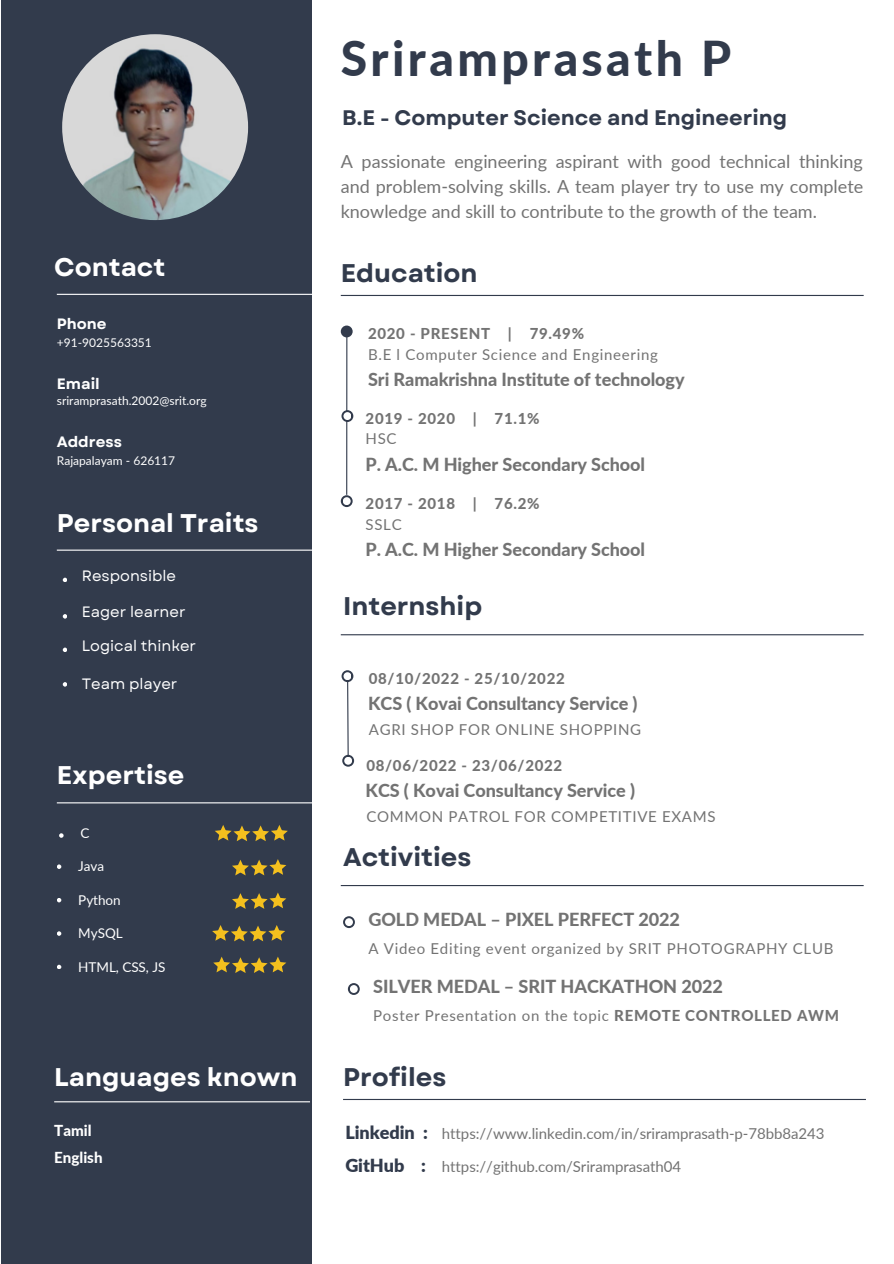
<style>
.page{position:relative;width:894px;height:1264px;background:#fff}
.page>*{position:absolute;margin:0;border:0;box-sizing:border-box;transform-origin:0 0}
.t1{font:800 48px "Lato";letter-spacing:.07em;color:#323b4c}
.t2{font:700 25.5px "Garet";color:#fff}
.t3{font:700 25.5px "Garet";color:#323b4c}
.t4{font:700 21px "Garet";color:#323b4c}
.t5{font:800 18px "Lato";letter-spacing:-.005em;color:#737373}
.t6{font:18px/24.8px "Lato";color:#737373;text-align:justify}
.t7{font:900 18px "Lato";color:#323b4c}
.t8{font:800 15.15px "Lato";color:#fff}
.t9{font:15px "Lato";letter-spacing:.045em;color:#737373}
.t10{font:800 15px "Lato";letter-spacing:.045em;color:#737373}
.t11{font:15px "Lato";letter-spacing:-.005em;color:#737373}
.t12{font:15px "Garet";color:#fff}
.t13{font:700 15px "Garet";color:#fff}
.t14{font:13.5px "Lato";color:#fff}
.t15{font:12px "Lato";color:#fff}
.s1{font-weight:800}
</style>
<div class="page">
<div style="left:1px;top:0;width:310px;height:1263px;background:#323b4c"></div>
<hr style="left:57px;top:294px;width:255px;height:1px;background:#fff">
<hr style="left:341px;top:295px;width:522px;height:1px;background:#323b4c">
<hr style="left:346px;top:331px;width:1px;height:164px;background:#323b4c">
<div style="left:341px;top:325px;width:11px;height:12px;background:#323b4c;border-radius:50%"></div>
<svg style="left:341px;top:410px;width:12px;height:12px"></svg>
<div style="left:343px;top:412px;width:8px;height:8px;background:#fff;border-radius:50%"></div>
<hr style="left:343px;top:1098px;width:522px;height:2px;background:#323b4c">
<img style="left:62px;top:34px;width:186px;height:186px;border-radius:50%">
<hr style="left:57px;top:802px;width:255px;height:1px;background:#fff">
<hr style="left:54px;top:1101px;width:256px;height:1px;background:#fff">
<svg style="left:341px;top:495px;width:11px;height:12px"></svg>
<div style="left:342px;top:497px;width:8px;height:8px;background:#fff;border-radius:50%"></div>
<hr style="left:341px;top:634px;width:522px;height:1px;background:#323b4c">
<svg style="left:347px;top:682px;width:2px;height:72px"></svg>
<svg style="left:341px;top:670px;width:12px;height:12px"></svg>
<div style="left:343px;top:672px;width:8px;height:8px;background:#fff;border-radius:50%"></div>
<svg style="left:342px;top:754px;width:12px;height:12px"></svg>
<div style="left:344px;top:756px;width:8px;height:8px;background:#fff;border-radius:50%"></div>
<hr style="left:341px;top:885px;width:522px;height:1px;background:#323b4c">
<svg style="left:348px;top:983px;width:11px;height:11px"></svg>
<div style="left:350px;top:985px;width:7px;height:7px;background:#fff;border-radius:50%"></div>
<svg style="left:343px;top:916px;width:12px;height:12px"></svg>
<div style="left:345px;top:918px;width:7px;height:7px;background:#fff;border-radius:50%"></div>
<hr style="left:57px;top:549px;width:255px;height:1px;background:#fff">
<svg style="left:59px;top:833px;width:4px;height:4px"></svg>
<svg style="left:57px;top:864px;width:4px;height:4px"></svg>
<svg style="left:57px;top:898px;width:4px;height:4px"></svg>
<svg style="left:57px;top:931px;width:4px;height:4px"></svg>
<svg style="left:57px;top:964px;width:4px;height:5px"></svg>
<svg style="left:215px;top:825px;width:73px;height:16px"></svg>
<svg style="left:232px;top:859px;width:54px;height:16px"></svg>
<svg style="left:232px;top:892px;width:54px;height:16px"></svg>
<svg style="left:212px;top:925px;width:73px;height:16px"></svg>
<svg style="left:213px;top:956px;width:73px;height:17px"></svg>
<svg style="left:63px;top:577px;width:4px;height:5px"></svg>
<svg style="left:63px;top:614px;width:4px;height:4px"></svg>
<svg style="left:63px;top:647px;width:4px;height:5px"></svg>
<svg style="left:63px;top:682px;width:4px;height:4px"></svg>
<p class="t2" style="left:54px;top:249px;width:113px">Contact</p>
<p class="t13" style="left:57px;top:312px;width:51px">Phone</p>
<p class="t15" style="left:57px;top:335px;width:97px">+91-9025563351</p>
<p class="t13" style="left:57px;top:372px;width:44px">Email</p>
<p class="t15" style="left:57px;top:393px;width:151px">sriramprasath.2002@srit.org</p>
<p class="t13" style="left:57px;top:430px;width:67px">Address</p>
<p class="t15" style="left:57px;top:453px;width:120px">Rajapalayam - 626117</p>
<p class="t2" style="left:57px;top:505px;width:203px">Personal Traits</p>
<p class="t12" style="left:82px;top:565px;width:96px">Responsible</p>
<p class="t12" style="left:82px;top:601px;width:105px">Eager learner</p>
<p class="t12" style="left:82px;top:635px;width:116px">Logical thinker</p>
<p class="t12" style="left:82px;top:672px;width:97px">Team player</p>
<p class="t2" style="left:57px;top:756px;width:129px">Expertise</p>
<p class="t14" style="left:80px;top:824px;width:11px">C</p>
<p class="t14" style="left:78px;top:857px;width:27px">Java</p>
<p class="t14" style="left:78px;top:891px;width:44px">Python</p>
<p class="t14" style="left:78px;top:924px;width:46px">MySQL</p>
<p class="t14" style="left:78px;top:958px;width:89px">HTML, CSS, JS</p>
<p class="t2" style="left:54px;top:1058px;width:245px">Languages known</p>
<p class="t8" style="left:54px;top:1120px;width:39px">Tamil</p>
<p class="t8" style="left:54px;top:1147px;width:50px">English</p>
<p class="t1" style="left:341px;top:29px;width:392px">Sriramprasath P</p>
<p class="t4" style="left:342px;top:102px;width:446px">B.E - Computer Science and Engineering</p>
<p class="t6" style="left:341px;top:149px;width:524px">A passionate engineering aspirant with good technical thinking and problem-solving skills. A team player try to use my complete knowledge and skill to contribute to the growth of the team.</p>
<p class="t3" style="left:341px;top:255px;width:138px">Education</p>
<p class="t10" style="left:368px;top:324px;width:217px">2020 - PRESENT | 79.49%</p>
<p class="t9" style="left:368px;top:345px;width:291px">B.E l Computer Science and Engineering</p>
<p class="t5" style="left:368px;top:368px;width:318px">Sri Ramakrishna Institute of technology</p>
<p class="t10" style="left:365px;top:409px;width:175px">2019 - 2020 | 71.1%</p>
<p class="t9" style="left:365px;top:429px;width:33px">HSC</p>
<p class="t5" style="left:365px;top:453px;width:281px">P. A.C. M Higher Secondary School</p>
<p class="t10" style="left:365px;top:494px;width:175px">2017 - 2018 | 76.2%</p>
<p class="t9" style="left:365px;top:515px;width:38px">SSLC</p>
<p class="t5" style="left:365px;top:538px;width:281px">P. A.C. M Higher Secondary School</p>
<p class="t3" style="left:343px;top:587px;width:141px">Internship</p>
<p class="t10" style="left:369px;top:669px;width:197px">08/10/2022 - 25/10/2022</p>
<p class="t9" style="left:369px;top:719px;width:274px">AGRI SHOP FOR ONLINE SHOPPING</p>
<p class="t5" style="left:368px;top:692px;width:271px">KCS ( Kovai Consultancy Service )</p>
<p class="t10" style="left:366px;top:756px;width:197px">08/06/2022 - 23/06/2022</p>
<p class="t9" style="left:366px;top:806px;width:351px">COMMON PATROL FOR COMPETITIVE EXAMS</p>
<p class="t3" style="left:343px;top:838px;width:130px">Activities</p>
<p class="t5" style="left:365px;top:779px;width:271px">KCS ( Kovai Consultancy Service )</p>
<p class="t5" style="left:368px;top:908px;width:313px">GOLD MEDAL – PIXEL PERFECT 2022</p>
<p class="t9" style="left:368px;top:938px;width:466px">A Video Editing event organized by SRIT PHOTOGRAPHY CLUB</p>
<p class="t5" style="left:373px;top:975px;width:351px">SILVER MEDAL – SRIT HACKATHON 2022</p>
<p class="t9" style="left:373px;top:1005px;width:467px">Poster Presentation on the topic <span class="s1">REMOTE CONTROLLED AWM</span></p>
<p class="t3" style="left:343px;top:1058px;width:105px">Profiles</p>
<p class="t7" style="left:345px;top:1120px;width:84px">Linkedin :</p>
<p class="t11" style="left:442px;top:1123px;width:384px">https://www.linkedin.com/in/sriramprasath-p-78bb8a243</p>
<p class="t7" style="left:345px;top:1154px;width:82px">GitHub :</p>
<p class="t11" style="left:442px;top:1157px;width:241px">https://github.com/Sriramprasath04</p>
</div>
